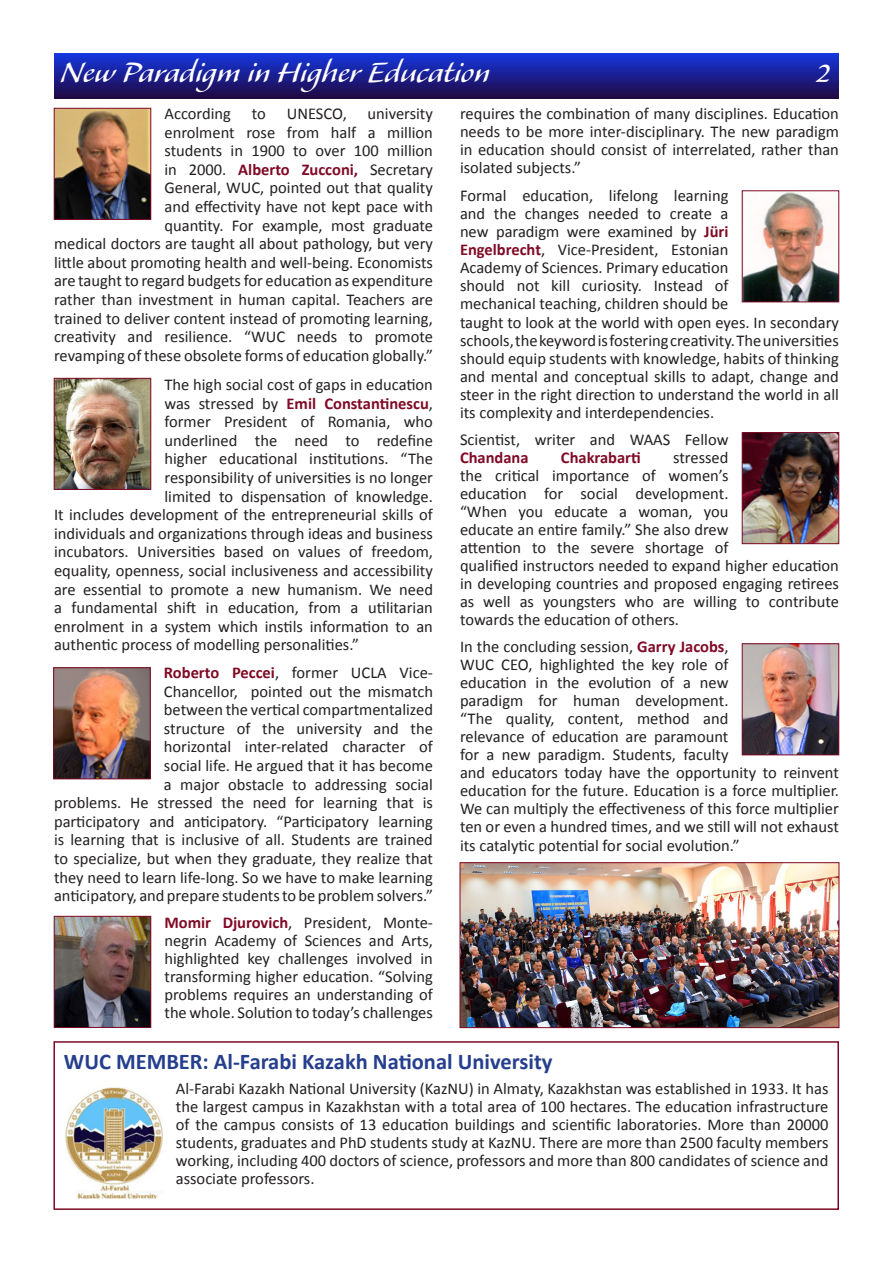
<style>
.page{position:relative;width:893px;height:1263px;background:#fff}
.page>*{position:absolute;margin:0;border:0;box-sizing:border-box;transform-origin:0 0}
.t1{font:36px "Alexa Std";letter-spacing:-.005em;color:#fff}
.t2{font:33px "Alexa Std";color:#fff}
.Heading_1{font:700 22.5px "Calibri";color:#253f8e}
.News_Body-2Column{font:16.5px/18px "Calibri";color:#231f20}
.News_Body{font:16.5px/18px "Calibri";color:#231f20;text-align:justify}
.News_Body-2Column-2{font:700 16.5px "Calibri";color:#800a25}
.s1{font-weight:700;color:#800a25}
.s2{font-weight:400;color:#231f20}
</style>
<div class="page">
<img style="left:56px;top:110px;width:93px;height:108px">
<div style="left:54px;top:108px;width:97px;height:112px;border:1px solid #800a25"></div>
<img style="left:56px;top:380px;width:93px;height:108px">
<div style="left:54px;top:378px;width:97px;height:112px;border:1px solid #800a25"></div>
<img style="left:55px;top:670px;width:93px;height:107px">
<div style="left:53px;top:668px;width:97px;height:111px;border:1px solid #800a25"></div>
<img style="left:744px;top:193px;width:93px;height:107px">
<div style="left:742px;top:191px;width:97px;height:111px;border:1px solid #800a25"></div>
<img style="left:54px;top:54px;width:785px;height:44px">
<img style="left:744px;top:434px;width:93px;height:108px">
<div style="left:742px;top:432px;width:97px;height:112px;border:1px solid #800a25"></div>
<img style="left:744px;top:646px;width:93px;height:107px">
<div style="left:742px;top:644px;width:97px;height:111px;border:1px solid #800a25"></div>
<div style="left:53px;top:1041px;width:786px;height:169px;border:2px solid #800a25"></div>
<img style="left:65px;top:1087px;width:97px;height:112px">
<img style="left:462px;top:864px;width:375px;height:162px">
<div style="left:460px;top:862px;width:379px;height:166px;border:1px solid #800a25"></div>
<img style="left:56px;top:918px;width:93px;height:108px">
<div style="left:54px;top:916px;width:97px;height:112px;border:1px solid #800a25"></div>
<p class="t1" style="left:60px;top:55px;width:431px">New Paradigm in Higher Education</p>
<p class="t2" style="left:816px;top:58px;width:15px">2</p>
<p class="News_Body-2Column" style="left:164px;top:105px;width:68px">According</p>
<p class="News_Body-2Column" style="left:252px;top:105px;width:16px">to</p>
<p class="News_Body-2Column" style="left:287px;top:105px;width:62px">UNESCO,</p>
<p class="News_Body-2Column" style="left:54px;top:104px;width:380px;line-height:18.6px;text-align:right">university<br>enrolment rose from half a million<br>students in 1900 to over 100 million<br>in 2000. <span class="s1">Alberto Zucconi,</span> Secretary<br>General, WUC, pointed out that quality<br>and effectivity have not kept pace with<br>quantity. For example, most graduate<br>medical doctors are taught all about pathology, but very little about promoting health and well-being. Economists are taught to regard budgets for education as expenditure rather than investment in human capital. Teachers are trained to deliver content instead of promoting learning, creativity and resilience. “WUC needs to promote revamping of these obsolete forms of education globally.”</p>
<p class="News_Body-2Column" style="left:164px;top:375px;width:270px">The high social cost of gaps in education</p>
<p class="News_Body-2Column-2" style="left:164px;top:392px;width:270px"><span class="s2">was stressed by</span> Emil Constantinescu<span class="s2">,</span></p>
<p class="News_Body-2Column" style="left:164px;top:413px;width:270px">former President of Romania, who</p>
<p class="News_Body-2Column" style="left:164px;top:431px;width:270px">underlined the need to redefine</p>
<p class="News_Body-2Column" style="left:164px;top:450px;width:270px">higher educational institutions. “The</p>
<p class="News_Body-2Column" style="left:164px;top:468px;width:270px">responsibility of universities is no longer</p>
<p class="News_Body-2Column" style="left:164px;top:487px;width:270px">limited to dispensation of knowledge.</p>
<p class="News_Body-2Column" style="left:54px;top:506px;width:380px">It includes development of the entrepreneurial skills of</p>
<p class="News_Body-2Column" style="left:54px;top:524px;width:380px">individuals and organizations through ideas and business</p>
<p class="News_Body-2Column" style="left:54px;top:543px;width:380px">incubators. Universities based on values of freedom,</p>
<p class="News_Body-2Column" style="left:54px;top:561px;width:380px">equality, openness, social inclusiveness and accessibility</p>
<p class="News_Body-2Column" style="left:54px;top:580px;width:380px">are essential to promote a new humanism. We need</p>
<p class="News_Body-2Column" style="left:54px;top:599px;width:380px">a fundamental shift in education, from a utilitarian</p>
<p class="News_Body-2Column" style="left:54px;top:617px;width:380px">enrolment in a system which instils information to an</p>
<p class="News_Body-2Column" style="left:54px;top:636px;width:307px">authentic process of modelling personalities.”</p>
<p class="News_Body-2Column" style="left:54px;top:663px;width:380px;line-height:18.6px;text-align:right"><span class="s1">Roberto Peccei</span>, former UCLA Vice-<br>Chancellor, pointed out the mismatch<br>between the vertical compartmentalized<br>structure of the university and the<br>horizontal inter-related character of<br>social life. He argued that it has become<br>a major obstacle to addressing social<br>problems. He stressed the need for learning that is participatory and anticipatory. “Participatory learning is learning that is inclusive of all. Students are trained to specialize, but when they graduate, they realize that they need to learn life-long. So we have to make learning anticipatory, and prepare students to be problem solvers.”</p>
<p class="News_Body-2Column" style="left:164px;top:914px;width:270px;text-align:justify"><span class="s1">Momir Djurovich</span>, President, Monte&shy;negrin Academy of Sciences and Arts, highlighted key challenges involved in transforming higher education. “Solving problems requires an understanding of the whole. Solution to today’s challenges</p>
<p class="News_Body-2Column" style="left:460px;top:105px;width:380px;text-align:justify">requires the combination of many disciplines. Education needs to be more inter-disciplinary. The new paradigm in education should consist of interrelated, rather than isolated subjects.”</p>
<p class="News_Body-2Column" style="left:460px;top:187px;width:380px">Formal education, lifelong learning<br>and the changes needed to create a<br>new paradigm were examined by <span class="s1">Jüri<br>Engelbrecht</span>, Vice-President, Estonian<br>Academy of Sciences. Primary education<br>should not kill curiosity. Instead of<br>mechanical teaching, children should be<br>taught to look at the world with open eyes. In secondary schools, the keyword is fostering creativity. The universities should equip students with knowledge, habits of thinking and mental and conceptual skills to adapt, change and steer in the right direction to understand the world in all its complexity and interdependencies.</p>
<p class="News_Body-2Column" style="left:460px;top:430px;width:270px">Scientist, writer and WAAS Fellow<br><span class="s1">Chandana</span></p>
<p class="News_Body-2Column-2" style="left:561px;top:446px;width:81px">Chakrabarti</p>
<p class="News_Body-2Column" style="left:460px;top:448px;width:380px;text-indent:213px">stressed<br>the critical importance of women’s<br>education for social development.<br>“When you educate a woman, you<br>educate an entire family.” She also drew<br>attention to the severe shortage of<br>qualified instructors needed to expand higher education in developing countries and proposed engaging retirees as well as youngsters who are willing to contribute towards the education of others.</p>
<p class="News_Body-2Column" style="left:460px;top:637px;width:380px">In the concluding session, <span class="s1">Garry Jacobs</span>,<br>WUC CEO, highlighted the key role of<br>education in the evolution of a new<br>paradigm for human development.<br>“The quality, content, method and<br>relevance of education are paramount<br>for a new paradigm. Students, faculty<br>and educators today have the opportunity to reinvent education for the future. Education is a force multiplier.<br>We can multiply the effectiveness of this force multiplier ten or even a hundred times, and we still will not exhaust its catalytic potential for social evolution.”</p>
<p class="Heading_1" style="left:64px;top:1047px;width:490px">WUC MEMBER: Al-Farabi Kazakh National University</p>
<p class="News_Body" style="left:176px;top:1080px;width:654px">Al-Farabi Kazakh National University (KazNU) in Almaty, Kazakhstan was established in 1933. It has the largest campus in Kazakhstan with a total area of 100 hectares. The education infrastructure of the campus consists of 13 education buildings and scientific laboratories. More than 20000 students, graduates and PhD students study at KazNU. There are more than 2500 faculty members working, including 400 doctors of science, professors and more than 800 candidates of science and associate professors.</p>
</div>
